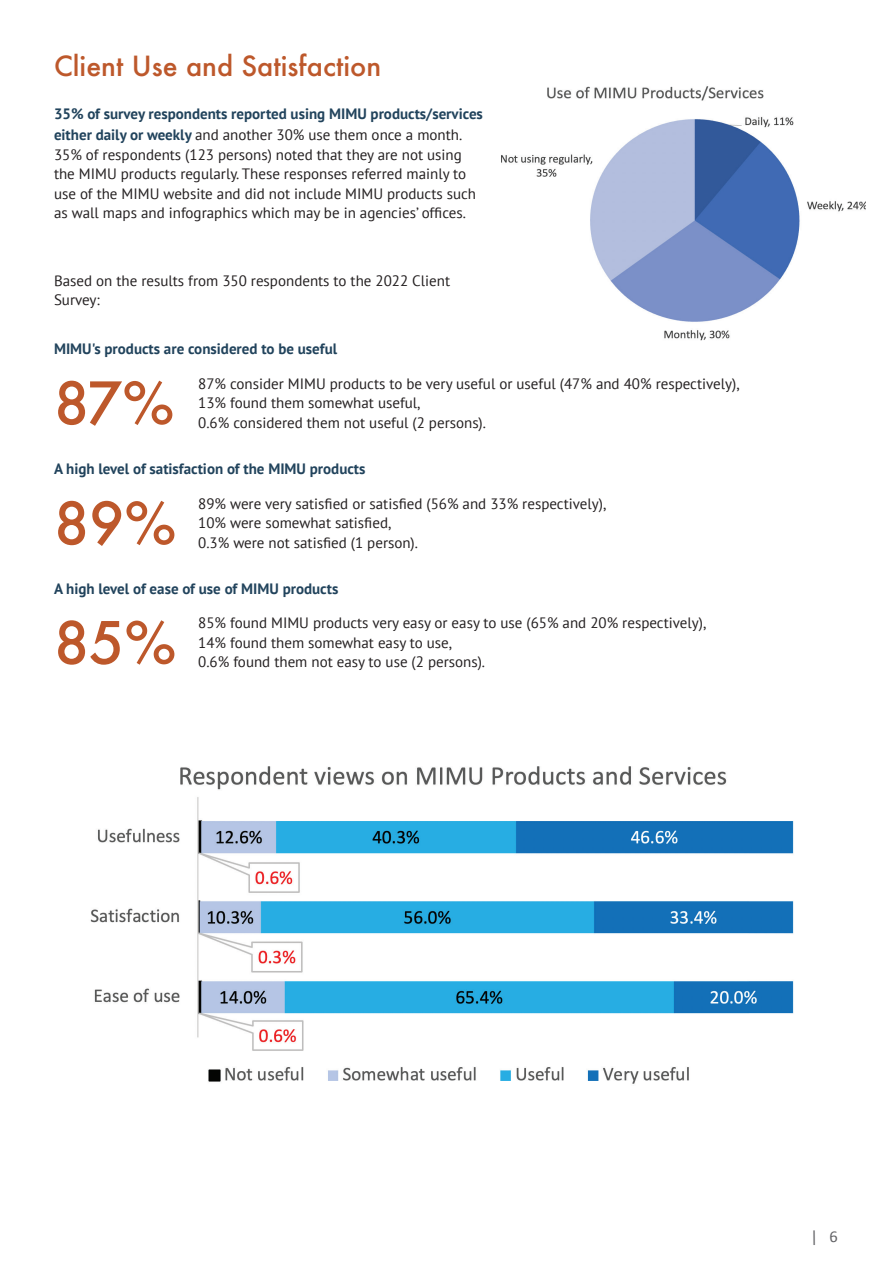
<style>
.page{position:relative;width:893px;height:1263px;background:#fff}
.page>*{position:absolute;margin:0;border:0;box-sizing:border-box;transform-origin:0 0}
.t1{font:500 57px/119.4px "Futura";color:#bd582b}
.t2{font:500 27px "Futura";color:#bd582b}
.t3{font:15px/19.5px "PT Sans";color:#231f20}
.t4{font:700 15px/21px "PT Sans";color:#21435c}
.s1{font-weight:400;color:#231f20}
</style>
<div class="page">
<img style="left:502px;top:86px;width:364px;height:255px">
<img style="left:90px;top:766px;width:704px;height:318px">
<h2 class="t2" style="left:54px;top:48px;width:329px">Client Use and Satisfaction</h2>
<p class="t4" style="left:54px;top:103px;width:430px">35% of survey respondents reported using MIMU products/services either daily or weekly <span class="s1">and another 30% use them once a month.</span></p>
<p class="t3" style="left:54px;top:144px;width:424px">35% of respondents (123 persons) noted that they are not using the MIMU products regularly. These responses referred mainly to use of the MIMU website and did not include MIMU products such as wall maps and infographics which may be in agencies’ offices.</p>
<p class="t3" style="left:54px;top:270px;width:398px">Based on the results from 350 respondents to the 2022 Client<br>Survey:</p>
<p class="t4" style="left:54px;top:338px;width:285px">MIMU's products are considered to be useful</p>
<p class="t3" style="left:198px;top:373px;width:543px">87% consider MIMU products to be very useful or useful (47% and 40% respectively),<br>13% found them somewhat useful,</p>
<h1 class="t1" style="left:54px;top:343px;width:122px">87%</h1>
<p class="t3" style="left:198px;top:412px;width:289px">0.6% considered them not useful (2 persons).</p>
<p class="t4" style="left:54px;top:458px;width:313px">A high level of satisfaction of the MIMU products</p>
<p class="t3" style="left:198px;top:493px;width:409px">89% were very satisfied or satisfied (56% and 33% respectively),<br>10% were somewhat satisfied,<br>0.3% were not satisfied (1 person).</p>
<h1 class="t1" style="left:54px;top:463px;width:124px">89%<br>85%</h1>
<p class="t4" style="left:54px;top:578px;width:286px">A high level of ease of use of MIMU products</p>
<p class="t3" style="left:198px;top:613px;width:509px">85% found MIMU products very easy or easy to use (65% and 20% respectively),<br>14% found them somewhat easy to use,<br>0.6% found them not easy to use (2 persons).</p>
</div>
